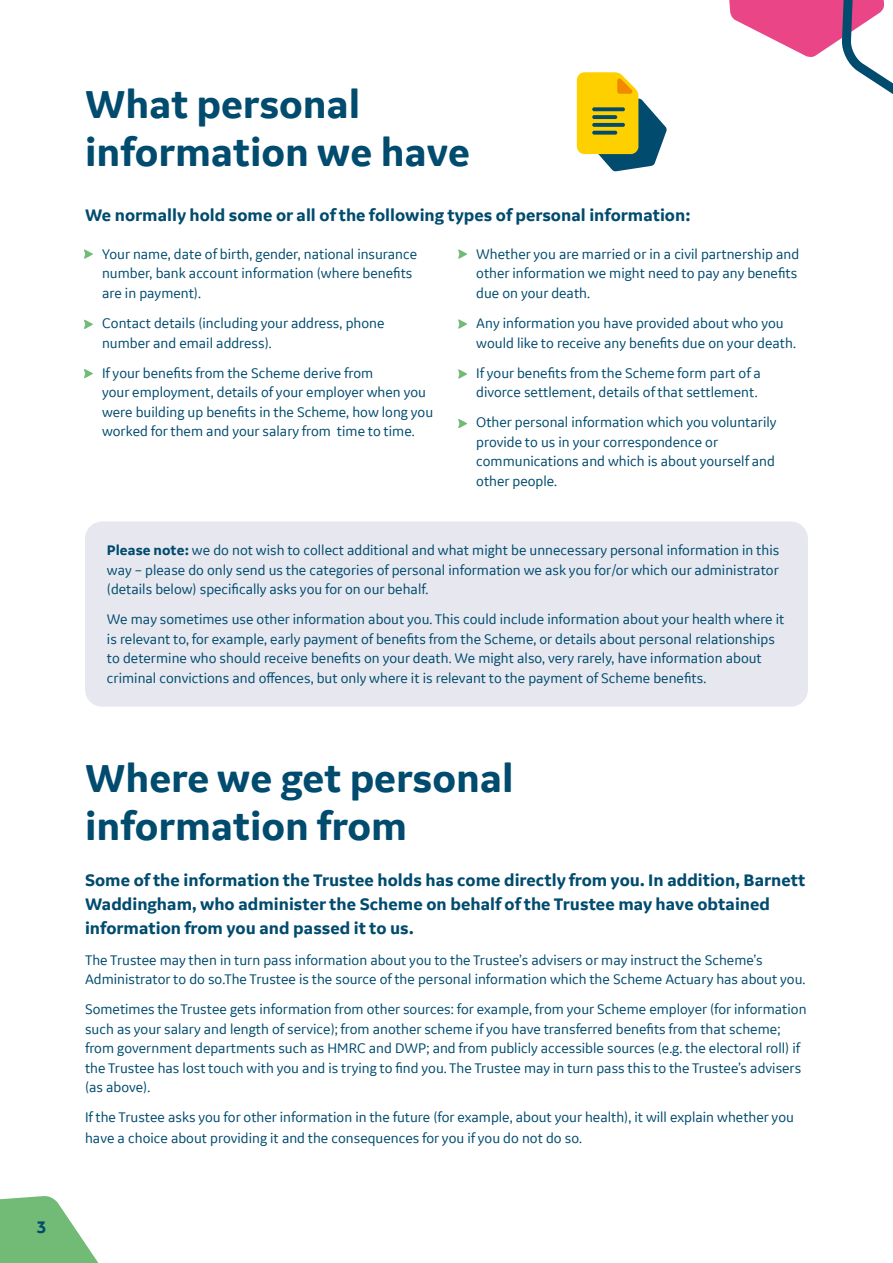
<style>
.page{position:relative;width:893px;height:1263px;background:#fff}
.page>*{position:absolute;margin:0;border:0;box-sizing:border-box;transform-origin:0 0}
.t1{font:700 42px/48px "GE Inspira Sans";color:#004b6e}
.t2{font:700 18px/24px "GE Inspira Sans";color:#004b6e}
.t3{font:15px/19.5px "GE Inspira Sans";color:#004b6e}
.s1{font-weight:700}
</style>
<div class="page">
<svg style="left:0;top:1196px;width:99px;height:67px"></svg>
<div style="left:85px;top:521px;width:723px;height:186px;background:#e7e8ef;border-radius:17px"></div>
<svg style="left:577px;top:72px;width:90px;height:100px"></svg>
<svg style="left:592px;top:131px;width:25px;height:4px"></svg>
<svg style="left:592px;top:123px;width:33px;height:4px"></svg>
<svg style="left:592px;top:115px;width:25px;height:4px"></svg>
<svg style="left:592px;top:107px;width:33px;height:4px"></svg>
<svg style="left:729px;top:0;width:164px;height:94px"></svg>
<svg style="left:84px;top:249px;width:9px;height:10px"></svg>
<svg style="left:84px;top:319px;width:9px;height:10px"></svg>
<svg style="left:84px;top:369px;width:9px;height:9px"></svg>
<svg style="left:458px;top:249px;width:9px;height:10px"></svg>
<svg style="left:458px;top:319px;width:9px;height:10px"></svg>
<svg style="left:458px;top:369px;width:9px;height:10px"></svg>
<svg style="left:458px;top:419px;width:9px;height:9px"></svg>
<p class="t2" style="left:36px;top:1214px;width:12px">3</p>
<h1 class="t1" style="left:85px;top:79px;width:386px">What personal information we have</h1>
<p class="t2" style="left:85px;top:202px;width:607px">We normally hold some or all of the following types of personal information:</p>
<p class="t3" style="left:102px;top:244px;width:317px;text-indent:-17px">• Your name, date of birth, gender, national insurance number, bank account information (where benefits are in payment).</p>
<p class="t3" style="left:102px;top:313px;width:284px;text-indent:-17px">• Contact details (including your address, phone number and email address).</p>
<p class="t3" style="left:102px;top:363px;width:333px;text-indent:-17px">• If your benefits from the Scheme derive from<br>your employment, details of your employer when you were building up benefits in the Scheme, how long you worked for them and your salary from time to time.</p>
<p class="t3" style="left:476px;top:244px;width:324px;text-indent:-17px">• Whether you are married or in a civil partnership and other information we might need to pay any benefits due on your death.</p>
<p class="t3" style="left:476px;top:313px;width:321px;text-indent:-17px">• Any information you have provided about who you would like to receive any benefits due on your death.</p>
<p class="t3" style="left:459px;top:363px;width:303px;text-align:right">• If your benefits from the Scheme form part of a divorce settlement, details of that settlement.</p>
<p class="t3" style="left:476px;top:412px;width:302px;text-indent:-17px">• Other personal information which you voluntarily provide to us in your correspondence or communications and which is about yourself and other people.</p>
<p class="t3" style="left:107px;top:540px;width:674px;text-align:justify"><span class="s1">Please note:</span> we do not wish to collect additional and what might be unnecessary personal information in this way – please do only send us the categories of personal information we ask you for/or which our administrator (details below) specifically asks you for on our behalf.</p>
<p class="t3" style="left:107px;top:609px;width:679px">We may sometimes use other information about you. This could include information about your health where it is relevant to, for example, early payment of benefits from the Scheme, or details about personal relationships to determine who should receive benefits on your death. We might also, very rarely, have information about criminal convictions and offences, but only where it is relevant to the payment of Scheme benefits.</p>
<h1 class="t1" style="left:85px;top:753px;width:430px">Where we get personal information from</h1>
<p class="t2" style="left:85px;top:868px;width:722px">Some of the information the Trustee holds has come directly from you. In addition, Barnett<br>Waddingham, who administer the Scheme on behalf of the Trustee may have obtained information from you and passed it to us.</p>
<p class="t3" style="left:85px;top:949px;width:722px">The Trustee may then in turn pass information about you to the Trustee’s advisers or may instruct the Scheme’s<br>Administrator to do so.The Trustee is the source of the personal information which the Scheme Actuary has about you.</p>
<p class="t3" style="left:85px;top:999px;width:723px">Sometimes the Trustee gets information from other sources: for example, from your Scheme employer (for information such as your salary and length of service); from another scheme if you have transferred benefits from that scheme; from government departments such as HMRC and DWP; and from publicly accessible sources (e.g. the electoral roll) if the Trustee has lost touch with you and is trying to find you. The Trustee may in turn pass this to the Trustee’s advisers (as above).</p>
<p class="t3" style="left:85px;top:1106px;width:710px;line-height:21px">If the Trustee asks you for other information in the future (for example, about your health), it will explain whether you have a choice about providing it and the consequences for you if you do not do so.</p>
</div>
